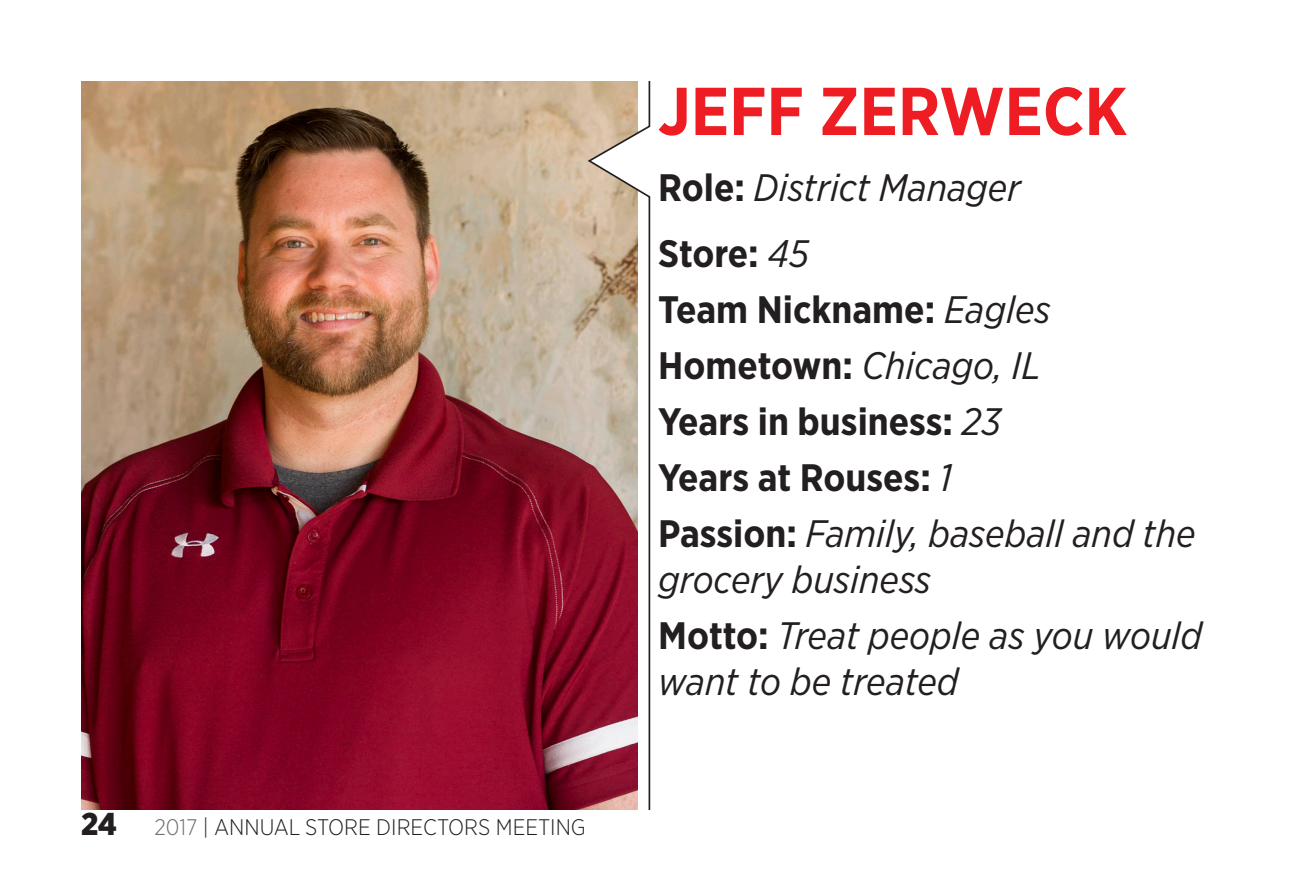
<style>
.page{position:relative;width:1296px;height:891px;background:#fff}
.page>*{position:absolute;margin:0;border:0;box-sizing:border-box;transform-origin:0 0}
.t1{font:700 67.5px "Gotham Narrow";color:#ee1d23}
.t2{font:italic 38.25px/45.9px "Gotham Narrow";color:#231f20}
.t3{font:700 38.25px "Gotham Narrow";color:#231f20}
.t4{font:300 22.5px "Gotham Narrow";color:#231f20}
.s1{font-weight:900;font-size:31.5px}
.s2{color:#6c6d70}
.s3{font-weight:700;font-style:normal}
.s4{font-weight:400;font-style:italic}
</style>
<div class="page">
<img style="left:81px;top:81px;width:505px;height:729px">
<svg style="left:586px;top:81px;width:65px;height:729px"></svg>
<p class="t4" style="left:81px;top:814px;width:506px"><span class="s1">24</span> <span class="s2">2017</span> | ANNUAL STORE DIRECTORS MEETING</p>
<p class="t1" style="left:658px;top:68px;width:471px">JEFF ZERWECK</p>
<p class="t2" style="left:658px;top:164px;width:364px"><span class="s3">Role:</span> District Manager</p>
<p class="t3" style="left:658px;top:229px;width:152px">Store: <span class="s4">45</span></p>
<p class="t3" style="left:658px;top:285px;width:394px">Team Nickname: <span class="s4">Eagles</span></p>
<p class="t2" style="left:658px;top:342px;width:384px"><span class="s3">Hometown:</span> Chicago, IL</p>
<p class="t3" style="left:658px;top:397px;width:345px">Years in business: <span class="s4">23</span></p>
<p class="t3" style="left:658px;top:453px;width:296px">Years at Rouses: <span class="s4">1</span></p>
<p class="t2" style="left:658px;top:510px;width:539px"><span class="s3">Passion:</span> Family, baseball and the grocery business</p>
<p class="t2" style="left:658px;top:612px;width:545px"><span class="s3">Motto:</span> Treat people as you would want to be treated</p>
</div>
